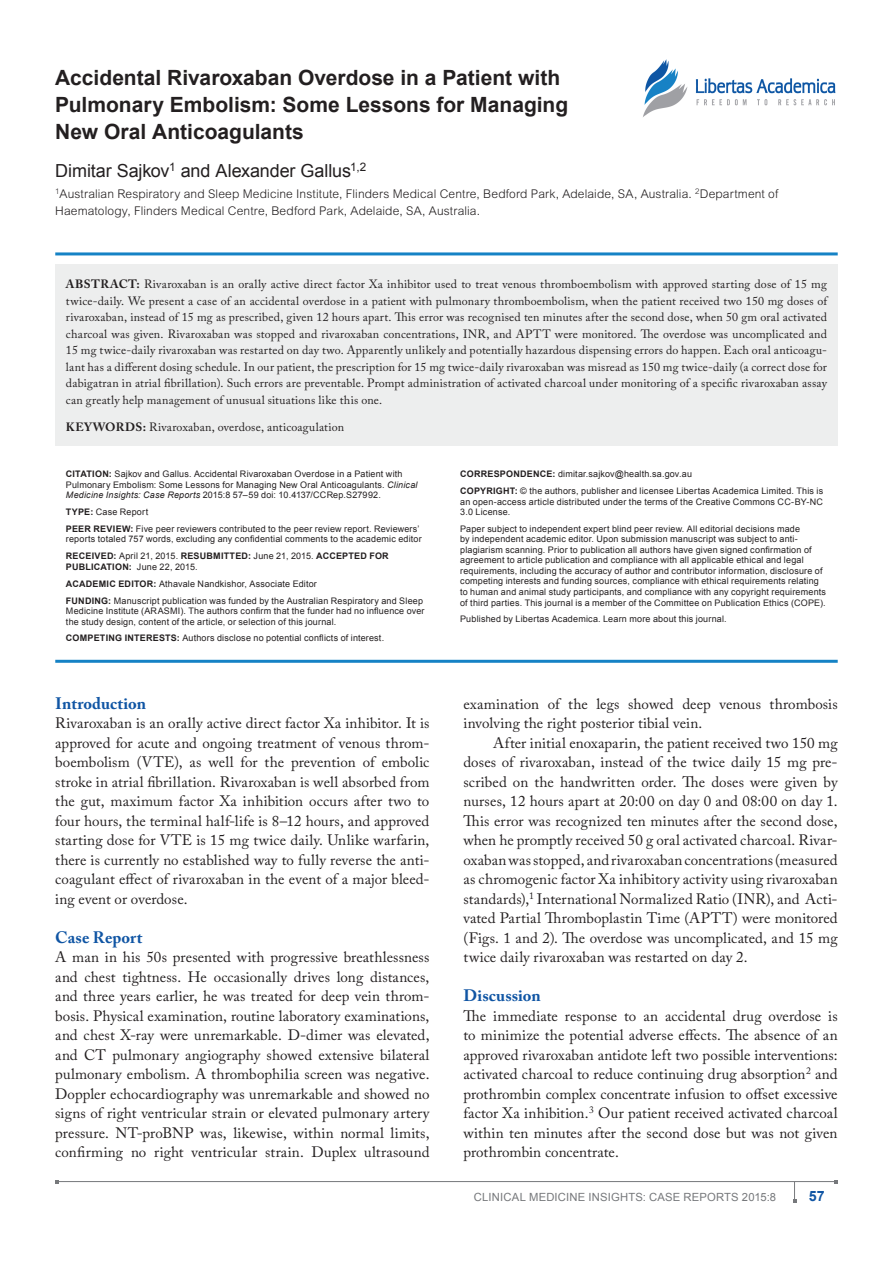
<style>
.page{position:relative;width:893px;height:1263px;background:#fff}
.page>*{position:absolute;margin:0;border:0;box-sizing:border-box;transform-origin:0 0}
.AT{font:700 21px/27px "Arial";color:#231f20}
.AAu{font:18px "Arial";letter-spacing:-.01em;color:#231f20}
.t1{font:700 16.5px "Adobe Caslon Pro";letter-spacing:.005em;color:#1055a4}
.TxF{font:15px/19.5px "Adobe Caslon Pro";letter-spacing:.005em;color:#231f20;text-align:justify}
.Tx{font:15px/19.5px "Adobe Caslon Pro";letter-spacing:.01em;color:#231f20;text-align:justify}
.RunF-folio{font:700 14.25px "Arial";color:#1055a4}
.t2{font:12px/16.5px "Adobe Caslon Pro";letter-spacing:.015em;color:#231f20;text-align:justify}
.AAuAff{font:300 12px/16.5px "Arial MT Std";letter-spacing:.01em;color:#231f20}
.t3{font:700 12px "Adobe Caslon Pro";letter-spacing:.03em;color:#231f20}
.RunF{font:11.25px "Arial";letter-spacing:.015em;color:#76787b}
.t4{font:9px/10.5px "Arial";letter-spacing:.02em;color:#231f20}
.t5{font:700 9px "Arial";letter-spacing:.025em;color:#231f20}
.s1{font-weight:700}
.s2{font-style:italic}
</style>
<div class="page">
<hr style="left:57px;top:1181px;width:779px;height:1px;background:#76787b">
<svg style="left:793px;top:1182px;width:3px;height:20px"></svg>
<img style="left:643px;top:59px;width:193px;height:58px">
<hr style="left:55px;top:252px;width:783px;height:3px;background:#1582c5">
<hr style="left:55px;top:660px;width:783px;height:3px;background:#1582c5">
<div style="left:55px;top:264px;width:783px;height:182px;background:#edeeee"></div>
<p class="AT" style="left:55px;top:65px;width:514px">ACCIDENTAL RIVAROXABAN OVERDOSE IN A PATIENT WITH<br>PULMONARY EMBOLISM: SOME LESSONS FOR MANAGING<br>NEW ORAL ANTICOAGULANTS</p>
<p class="AAu" style="left:55px;top:159px;width:313px">Dimitar Sajkov<sup>1</sup> and Alexander Gallus<sup>1,2</sup></p>
<p class="AAuAff" style="left:55px;top:186px;width:725px"><sup>1</sup>Australian Respiratory and Sleep Medicine Institute, Flinders Medical Centre, Bedford Park, Adelaide, SA, Australia. <sup>2</sup>Department of<br>Haematology, Flinders Medical Centre, Bedford Park, Adelaide, SA, Australia.</p>
<p class="t3" style="left:66px;top:277px;width:45px">Abstrac</p>
<p class="t2" style="left:66px;top:276px;width:763px;text-indent:62px"><span class="s1">t:</span> Rivaroxaban is an orally active direct factor Xa inhibitor used to treat venous thromboembolism with approved starting dose of 15 mg twice-daily. We present a case of an accidental overdose in a patient with pulmonary thromboembolism, when the patient received two 150 mg doses of rivaroxaban, instead of 15 mg as prescribed, given 12 hours apart. This error was recognised ten minutes after the second dose, when 50 gm oral activated charcoal was given. Rivaroxaban was stopped and rivaroxaban concentrations, INR, and APTT were monitored. The overdose was uncomplicated and 15 mg twice-daily rivaroxaban was restarted on day two. Apparently unlikely and potentially hazardous dispensing errors do happen. Each oral anticoagu&shy;lant has a different dosing schedule. In our patient, the prescription for 15 mg twice-daily rivaroxaban was misread as 150 mg twice-daily (a correct dose for dabigatran in atrial fibrillation). Such errors are preventable. Prompt administration of activated charcoal under monitoring of a specific rivaroxaban assay can greatly help management of unusual situations like this one.</p>
<p class="t2" style="left:66px;top:418px;width:280px"><span class="s1">Keyword s:</span> Rivaroxaban, overdose, anticoagulation</p>
<p class="t4" style="left:66px;top:469px;width:353px"><span class="s1">CITATION :</span> Sajkov and Gallus. Accidental Rivaroxaban Overdose in a Patient with<br>Pulmonary Embolism: Some Lessons for Managing New Oral Anticoagulants. <span class="s2">Clinical<br>Medicine Insights: Case Reports</span> 2015:8 57–59 doi: 10.4137/CCRep.S27992.</p>
<p class="t4" style="left:66px;top:504px;width:84px;line-height:16.8px"><span class="s1">TYPE:</span> Case Report<br><span class="s1">PEER</span></p>
<p class="t5" style="left:460px;top:468px;width:15px">CORRESPON</p>
<p class="t5" style="left:520px;top:468px;width:14px">DENCE</p>
<p class="t4" style="left:553px;top:469px;width:141px"><span class="s1">:</span> dimitar.sajkov@health.sa.gov.au</p>
<p class="t5" style="left:460px;top:485px;width:15px">COPYR</p>
<p class="t4" style="left:460px;top:486px;width:365px;text-align:justify;text-indent:33px"><span class="s1">IGHT:</span> © the authors, publisher and licensee Libertas Academica Limited. This is an open-access article distributed under the terms of the Creative Commons CC-BY-N C 3.0 License.</p>
<p class="t4" style="left:460px;top:524px;width:367px">Paper subject to independent expert blind peer review. All editorial decisions made<br>by independent academic editor. Upon submission manuscript was subject to anti&shy;plagiarism scanning. Prior to publication all authors have given signed confirmation of agreement to article publication and compliance with all applicable ethical and legal requirements, including the accuracy of author and contributor information, disclosure of competing interests and funding sources, compliance with ethical requirements relating to human and animal study participants, and compliance with any copyright requirements of third parties. This journal is a member of the Committee on Publication Ethics (COPE</p>
<p class="t4" style="left:66px;top:524px;width:357px;text-align:right"><span class="s1">REVIEW:</span> Five peer reviewers contributed to the peer review report. Reviewers’ reports totaled 757 words, excluding any confidential comments to the academic editor</p>
<p class="t5" style="left:66px;top:550px;width:14px">RECE</p>
<p class="t4" style="left:92px;top:551px;width:239px"><span class="s1">IVED:</span> April 21, 2015. <span class="s1">RESUBMITTED:</span> June 21, 2015. <span class="s1">ACCEP</span></p>
<p class="t5" style="left:349px;top:550px;width:35px">TED FOR</p>
<p class="t4" style="left:66px;top:558px;width:359px;line-height:16.8px"><span class="s1">PUBLICATION :</span> June 22, 2015.<br><span class="s1">ACADEM IC EDITOR:</span> Athavale Nandkishor, Associate Editor<br><span class="s1">FUN DING:</span> Manuscript publication was funded by the Australian Respiratory and Sleep</p>
<p class="t4" style="left:66px;top:606px;width:360px">Medicine Institute (ARASMI). The authors confirm that the funder had no influence over the study design, content of the article, or selection of this journal.</p>
<p class="t5" style="left:66px;top:632px;width:15px">COMPE</p>
<p class="t5" style="left:100px;top:632px;width:47px">TING INTERES</p>
<p class="t4" style="left:165px;top:633px;width:220px"><span class="s1">TS:</span> Authors disclose no potential conflicts of interest.</p>
<p class="t4" style="left:820px;top:597px;width:7px">).</p>
<p class="t4" style="left:460px;top:614px;width:268px">Published by Libertas Academica. Learn more about this journal.</p>
<h1 class="t1" style="left:55px;top:693px;width:92px">Introduction</h1>
<p class="TxF" style="left:55px;top:713px;width:376px">Rivaroxaban is an orally active direct factor Xa inhibitor. It is approved for acute and ongoing treatment of venous throm&shy;boembolism (VTE), as well for the prevention of embolic stroke in atrial fibrillation. Rivaroxaban is well absorbed from the gut, maximum factor Xa inhibition occurs after two to four hours, the terminal half-life is 8–12 hours, and approved starting dose for VTE is 15 mg twice daily. Unlike warfarin, there is currently no established way to fully reverse the anti&shy;coagulant effect of rivaroxaban in the event of a major bleed&shy;ing event or overdose.</p>
<h1 class="t1" style="left:55px;top:927px;width:89px">Case Report</h1>
<p class="TxF" style="left:55px;top:947px;width:376px">A man in his 50s presented with progressive breathlessness and chest tightness. He occasionally drives long distances, and three years earlier, he was treated for deep vein throm&shy;bosis. Physical examination, routine laboratory examinations, and chest X-ray were unremarkable. D-dimer was elevated, and CT pulmonary angiography showed extensive bilateral pulmonary embolism. A thrombophilia screen was negative.<br>Doppler echocardiography was unremarkable and showed no signs of right ventricular strain or elevated pulmonary artery pressure. NT-proBNP was, likewise, within normal limits, confirming no right ventricular strain. Duplex ultrasound</p>
<p class="TxF" style="left:463px;top:694px;width:376px">examination of the legs showed deep venous thrombosis involving the right posterior tibial vein.</p>
<p class="Tx" style="left:463px;top:733px;width:376px;text-indent:30px">After initial enoxaparin, the patient received two 150 mg doses of rivaroxaban, instead of the twice daily 15 mg pre&shy;scribed on the handwritten order. The doses were given by nurses, 12 hours apart at 20:00 on day 0 and 08:00 on day 1.<br>This error was recognized ten minutes after the second dose, when he promptly received 50 g oral activated charcoal. Rivar&shy;oxaban was stopped, and rivaroxaban concentrations (measured as chromogenic factor Xa inhibitory activity using rivaroxaban standards),<sup>1</sup> International Normalized Ratio (INR), and Acti&shy;vated Partial Thromboplastin Time (APTT) were monitored (Figs. 1 and 2). The overdose was uncomplicated, and 15 mg twice daily rivaroxaban was restarted on day 2.</p>
<h1 class="t1" style="left:463px;top:986px;width:79px">Discussion</h1>
<p class="TxF" style="left:463px;top:1006px;width:376px">The immediate response to an accidental drug overdose is to minimize the potential adverse effects. The absence of an approved rivaroxaban antidote left two possible interventions: activated charcoal to reduce continuing drug absorption<sup>2</sup> and prothrombin complex concentrate infusion to offset excessive factor Xa inhibition.<sup>3</sup> Our patient received activated charcoal within ten minutes after the second dose but was not given prothrombin concentrate.</p>
<p class="RunF" style="left:474px;top:1189px;width:304px">Clinical Medicine I nsights: Case Reports 2015:8</p>
<p class="RunF-folio" style="left:809px;top:1186px;width:17px">57</p>
</div>
